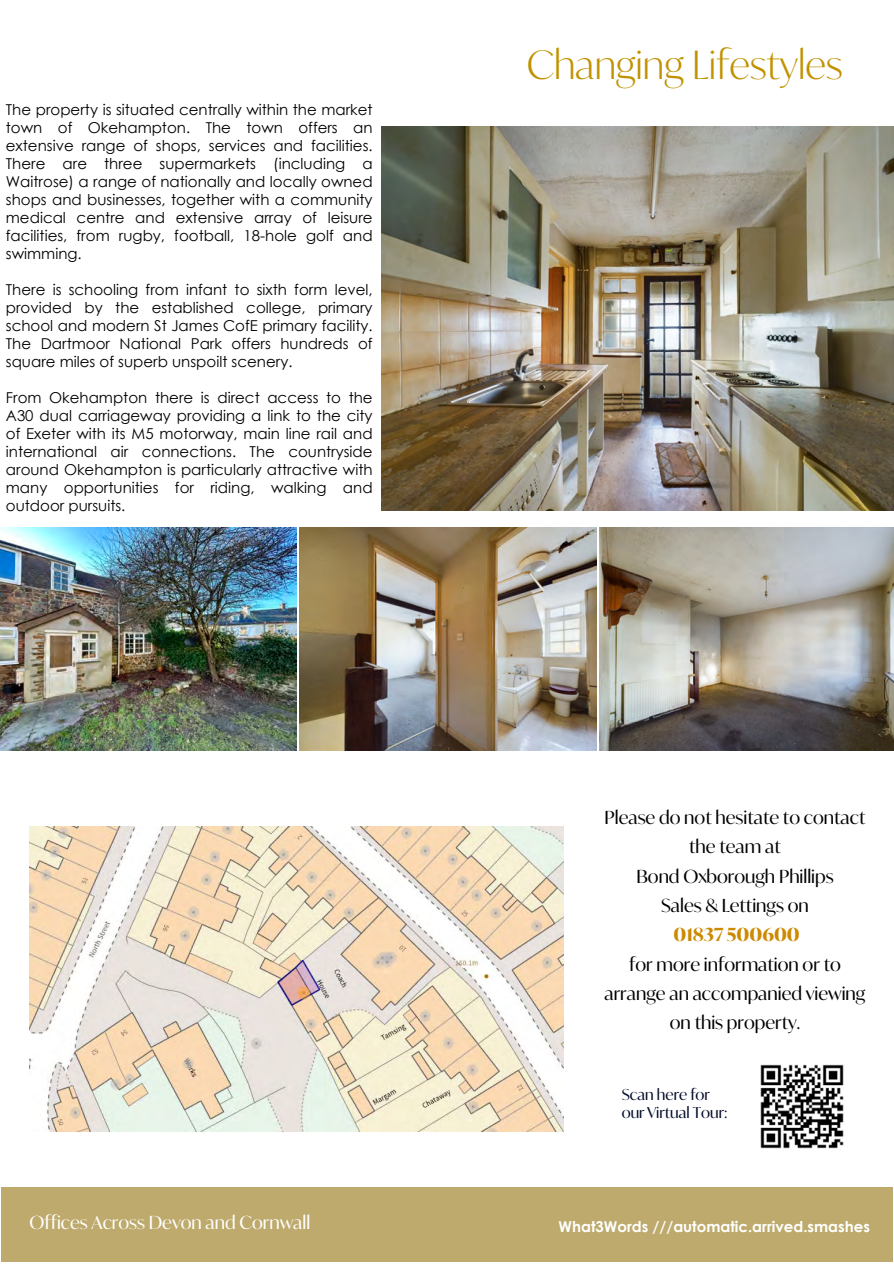
<style>
.page{position:relative;width:894px;height:1264px;background:#fff}
.page>*{position:absolute;margin:0;border:0;box-sizing:border-box;transform-origin:0 0}
.t1{font:300 39px "Ivy Mode";color:#c19200}
.t2{font:18px/29.2px "Ivy Mode";color:#000;text-align:center}
.t3{font:18px "Ivy Mode";color:#fff}
.t4{font:700 18px "Ivy Mode";color:#cc8a00}
.t5{font:15px/18px "Century Gothic";color:#000;text-align:justify}
.t6{font:700 15px "Century Gothic";color:#fff}
.t7{font:15px/18px "Ivy Mode";color:#000a29}
.s1{font-style:inherit}
</style>
<div class="page">
<img style="left:381px;top:126px;width:512px;height:385px">
<img style="left:30px;top:826px;width:533px;height:305px">
<div style="left:1px;top:1187px;width:891px;height:74px;background:#beaa6c"></div>
<img style="left:0;top:528px;width:296px;height:222px">
<img style="left:300px;top:528px;width:296px;height:222px">
<img style="left:599px;top:528px;width:294px;height:222px">
<img style="left:760px;top:1064px;width:84px;height:85px">
<p class="t5" style="left:6px;top:100px;width:368px">The property is situated centrally within the market town of Okehampton. The town offers an extensive range of shops, services and facilities.<br>There are three supermarkets (including a Waitrose) a range of nationally and locally owned shops and businesses, together with a community medical centre and extensive array of leisure facilities, from rugby, football, 18-hole golf and swimming.</p>
<p class="t5" style="left:6px;top:280px;width:368px">There is schooling from infant to sixth form level, provided by the established college, primary school and modern St James CofE primary facility.<br>The Dartmoor National Park offers hundreds of square miles of superb unspoilt scenery.</p>
<p class="t5" style="left:6px;top:388px;width:368px">From Okehampton there is direct access to the A30 dual carriageway providing a link to the city of Exeter with its M5 motorway, main line rail and international air connections. The countryside around Okehampton is particularly attractive with many opportunities for riding, walking and outdoor pursuits.</p>
<h1 class="t1" style="left:526px;top:38px;width:317px">Changing Lifestyles</h1>
<p class="t2" style="left:604px;top:802px;width:262px">Please do not hesitate to contact the team at<br>Bond Oxborough Phillips<br>Sales &amp; Lettings on</p>
<p class="t4" style="left:673px;top:922px;width:128px">01837 500600</p>
<p class="t2" style="left:604px;top:949px;width:262px">for more information or to arrange an accompanied viewing on this property.</p>
<p class="t7" style="left:621px;top:1085px;width:107px">Scan here for our Virtual Tour:</p>
<p class="t3" style="left:29px;top:1210px;width:282px">Offices Across Devon and Cornwall</p>
<p class="t6" style="left:558px;top:1215px;width:313px"><span class="s1">What3Words</span> ///automatic.arrived.smashes</p>
</div>
